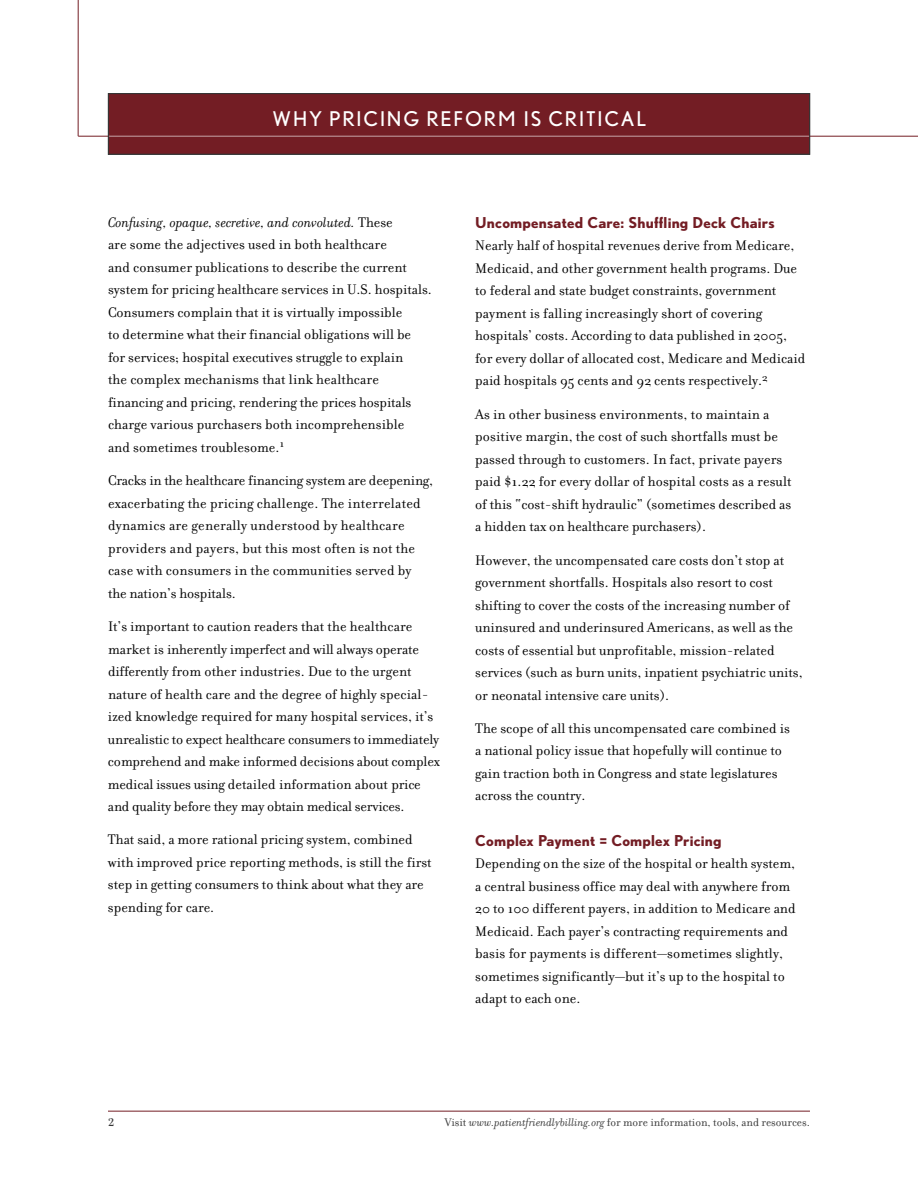
<style>
.page{position:relative;width:918px;height:1188px;background:#fff}
.page>*{position:absolute;margin:0;border:0;box-sizing:border-box;transform-origin:0 0}
.t1{font:20.25px "Nobel";letter-spacing:.09em;color:#fff}
.t2{font:15px/22.5px "Filosofia";color:#000}
.t3{font:700 15px "Nobel";letter-spacing:.015em;color:#731d24}
.t4{font:12px "Filosofia";color:#363636}
.t5{font:12px "Filosofia Unicase";color:#363636}
.s1{font-style:italic}
</style>
<div class="page">
<hr style="left:108px;top:1111px;width:702px;height:1px;background:#731d24">
<div style="left:108px;top:94px;width:702px;height:60px;background:#731d24"></div>
<hr style="left:78px;top:136px;width:840px;height:1px;background:#731d24">
<hr style="left:78px;top:0;width:1px;height:136px;background:#731d24">
<hr style="left:109px;top:136px;width:700px;height:1px;background:#c7a4a7">
<div style="left:108px;top:93px;width:702px;height:62px;border:1px solid #363636"></div>
<h1 class="t1" style="left:273px;top:107px;width:375px">WHY PRICING REFORM IS CRITICAL</h1>
<p class="t2" style="left:108px;top:211px;width:326px"><span class="s1">Confusing, opaque, secretive, and convoluted.</span> These<br>are some the adjectives used in both healthcare<br>and consumer publications to describe the current system for pricing healthcare services in U.S. hospitals.<br>Consumers complain that it is virtually impossible<br>to determine what their financial obligations will be for services; hospital executives struggle to explain<br>the complex mechanisms that link healthcare financing and pricing, rendering the prices hospitals charge various purchasers both incomprehensible<br>and sometimes troublesome.<sup>1</sup></p>
<p class="t2" style="left:108px;top:469px;width:327px">Cracks in the healthcare financing system are deepening, exacerbating the pricing challenge. The interrelated dynamics are generally understood by healthcare providers and payers, but this most often is not the case with consumers in the communities served by the nation’s hospitals.</p>
<p class="t2" style="left:108px;top:615px;width:334px">It’s important to caution readers that the healthcare market is inherently imperfect and will always operate differently from other industries. Due to the urgent nature of health care and the degree of highly special&shy;ized knowledge required for many hospital services, it’s unrealistic to expect healthcare consumers to immediately comprehend and make informed decisions about complex medical issues using detailed information about price and quality before they may obtain medical services.</p>
<p class="t2" style="left:108px;top:828px;width:325px">That said, a more rational pricing system, combined with improved price reporting methods, is still the first step in getting consumers to think about what they are spending for care.</p>
<p class="t3" style="left:475px;top:214px;width:301px">Uncompensated Care: Shuffling Deck Chairs</p>
<p class="t2" style="left:475px;top:234px;width:332px">Nearly half of hospital revenues derive from Medicare, Medicaid, and other government health programs. Due to federal and state budget constraints, government payment is falling increasingly short of covering hospitals’ costs. According to data published in 2005, for every dollar of allocated cost, Medicare and Medicaid paid hospitals 95 cents and 92 cents respectively.<sup>2</sup></p>
<p class="t2" style="left:475px;top:402px;width:318px">As in other business environments, to maintain a positive margin, the cost of such shortfalls must be passed through to customers. In fact, private payers paid $1.22 for every dollar of hospital costs as a result of this “cost-shift hydraulic” (sometimes described as a hidden tax on healthcare purchasers).</p>
<p class="t2" style="left:475px;top:548px;width:329px">However, the uncompensated care costs don’t stop at government shortfalls. Hospitals also resort to cost shifting to cover the costs of the increasing number of uninsured and underinsured Americans, as well as the costs of essential but unprofitable, mission-related services (such as burn units, inpatient psychiatric units, or neonatal intensive care units).</p>
<p class="t2" style="left:475px;top:716px;width:316px">The scope of all this uncompensated care combined is a national policy issue that hopefully will continue to gain traction both in Congress and state legislatures across the country.</p>
<p class="t3" style="left:475px;top:832px;width:248px">Complex Payment = Complex Pricing</p>
<p class="t2" style="left:475px;top:852px;width:322px">Depending on the size of the hospital or health system, a central business office may deal with anywhere from 20 to 100 different payers, in addition to Medicare and Medicaid. Each payer’s contracting requirements and basis for payments is different—sometimes slightly, sometimes significantly—but it’s up to the hospital to adapt to each one.</p>
<p class="t5" style="left:108px;top:1114px;width:8px">2</p>
<p class="t4" style="left:445px;top:1114px;width:367px">Visit <span class="s1">www.patientfriendlybilling.org</span> for more information, tools, and resources.</p>
</div>
